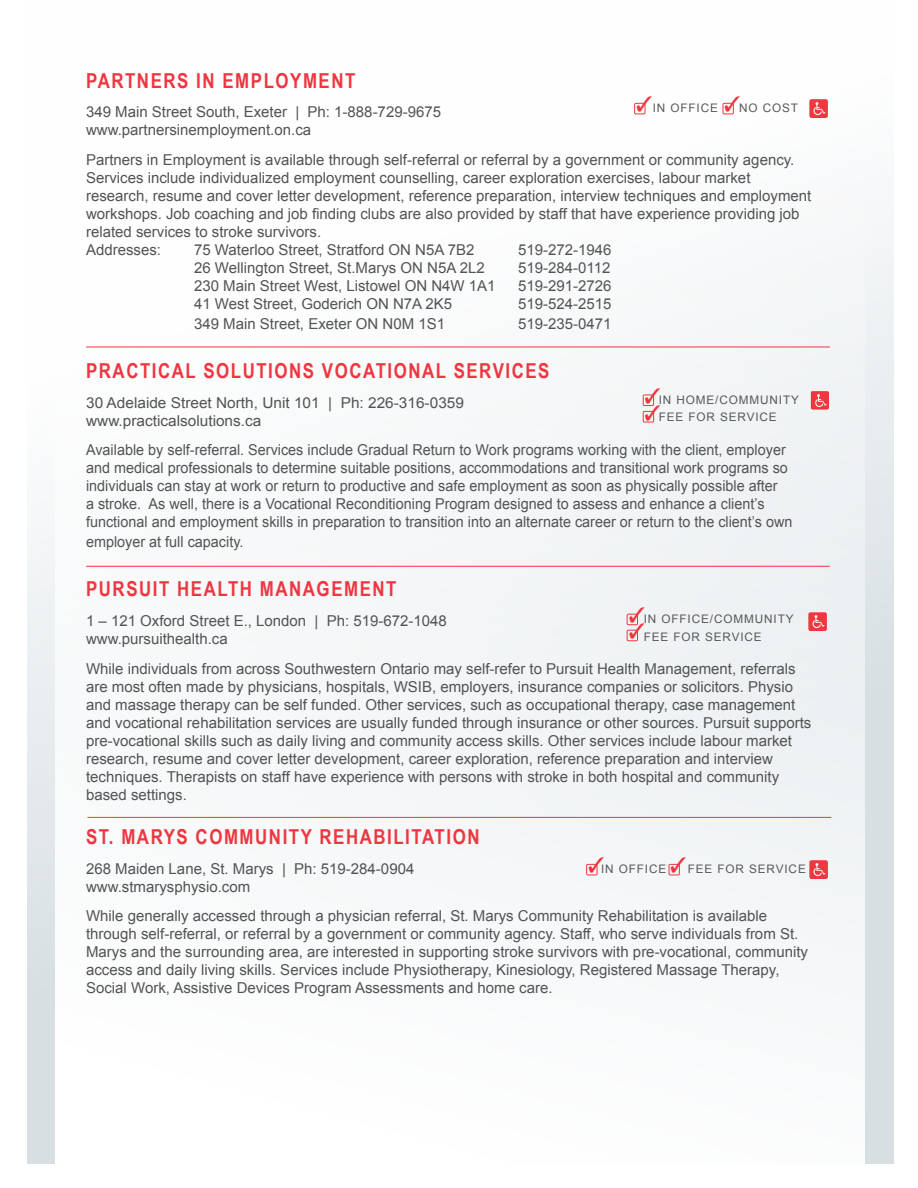
<style>
.page{position:relative;width:918px;height:1188px;background:#fff}
.page>*{position:absolute;margin:0;border:0;box-sizing:border-box;transform-origin:0 0}
.t1{font:700 20.55px "Arial Narrow";letter-spacing:.075em;color:#ee3640}
.t2{font:15px/18px "Arial";color:#535355}
.t3{font:15px/18px "Arial";color:#535355;scale:.96 1}
.t4{font:11.7px/17.7px "Arial";letter-spacing:.075em;color:#57585a}
.s1{color:#ee3640}
</style>
<div class="page">
<div style="left:27px;top:0;width:867px;height:1164px;background:linear-gradient(to bottom,#fff,#d1dadf)"></div>
<div style="left:55px;top:9px;width:810px;height:1177px;background:#f8fafa"></div>
<hr style="left:86px;top:566px;width:744px;height:1px;background:#ee3640">
<hr style="left:86px;top:347px;width:744px;height:1px;background:#ee3640">
<hr style="left:87px;top:817px;width:744px;height:1px;background:#ee3640">
<img style="left:808px;top:612px;width:19px;height:19px">
<div style="left:627px;top:614px;width:11px;height:11px;border:1px solid #ee3640"></div>
<div style="left:627px;top:630px;width:11px;height:11px;border:1px solid #ee3640"></div>
<img style="left:811px;top:391px;width:18px;height:19px">
<div style="left:643px;top:395px;width:11px;height:11px;border:1px solid #ee3640"></div>
<div style="left:643px;top:411px;width:11px;height:11px;border:1px solid #ee3640"></div>
<img style="left:809px;top:99px;width:19px;height:19px">
<div style="left:723px;top:103px;width:11px;height:11px;border:1px solid #ee3640"></div>
<div style="left:634px;top:103px;width:11px;height:11px;border:1px solid #ee3640"></div>
<img style="left:809px;top:860px;width:19px;height:19px">
<div style="left:669px;top:864px;width:11px;height:11px;border:1px solid #ee3640"></div>
<div style="left:586px;top:864px;width:11px;height:11px;border:1px solid #ee3640"></div>
<svg style="left:629px;top:613px;width:9px;height:26px"></svg>
<svg style="left:645px;top:394px;width:10px;height:27px"></svg>
<h1 class="t1" style="left:86px;top:65px;width:178px">PARTNERS IN EMPLO</h1>
<h1 class="t1" style="left:290px;top:65px;width:67px">YMENT</h1>
<p class="t2" style="left:86px;top:103px;width:356px">349 Main Street South, Exeter | Ph: 1-888-729-9675 www.partnersinemployment.on.ca</p>
<p class="t2" style="left:86px;top:151px;width:727px">Partners in Employment is available through self-referral or referral by a government or community agency.<br>Services include individualized employment counselling, career exploration exercises, labour market research, resume and cover letter development, reference preparation, interview techniques and employment workshops. Job coaching and job finding clubs are also provided by staff that have experience providing job related services to stroke survivors.<br>Addresses:</p>
<p class="t4" style="left:636px;top:99px;width:164px"><span class="s1">✓</span>I n office <span class="s1">✓</span> no cost</p>
<p class="t2" style="left:194px;top:241px;width:282px">75 Waterloo Street, Stratford ON N 5A 7B2</p>
<p class="t2" style="left:518px;top:241px;width:95px">519-272-1946</p>
<p class="t2" style="left:194px;top:259px;width:292px">26 Wellington Street, St.Marys ON N 5A 2L2</p>
<p class="t2" style="left:518px;top:259px;width:94px">519-284-0112</p>
<p class="t2" style="left:194px;top:277px;width:303px">230 Main Street West, Listowel ON N4W 1A1</p>
<p class="t2" style="left:518px;top:277px;width:95px">519-291-2726</p>
<p class="t2" style="left:194px;top:295px;width:260px">41 West Street, Goderich ON N 7A 2K5</p>
<p class="t2" style="left:518px;top:295px;width:95px">519-524-2515</p>
<p class="t2" style="left:194px;top:314px;width:252px">349 Main Street, Exeter ON N 0M 1S1</p>
<p class="t2" style="left:518px;top:314px;width:95px">519-235-0471</p>
<h1 class="t1" style="left:86px;top:355px;width:27px">PRAC</h1>
<h1 class="t1" style="left:140px;top:355px;width:24px">TICAL</h1>
<h1 class="t1" style="left:203px;top:355px;width:77px">SOLUTIONS</h1>
<h1 class="t1" style="left:322px;top:355px;width:15px">VOCA</h1>
<h1 class="t1" style="left:376px;top:355px;width:25px">TIONAL</h1>
<h1 class="t1" style="left:454px;top:355px;width:92px">SERVICES</h1>
<p class="t2" style="left:86px;top:394px;width:379px">30 Adelaide Street North, U nit 101 | Ph: 226-316-0359 www.practicalsolutions.ca</p>
<p class="t3" style="left:86px;top:441px;width:737px">Available by self-referral. Services include Gradual Return to Work programs working with the client, employer and medical professionals to determine suitable positions, accommodations and transitional work programs so individuals can stay at work or return to productive and safe employment as soon as physically possible after<br>a stroke. As well, there is a Vocational Reconditioning Program designed to assess and enhance a client’s functional and employment skills in preparation to transition into an alternate career or return to the client’s own</p>
<p class="t3" style="left:86px;top:533px;width:165px">employer at full capacity.</p>
<h1 class="t1" style="left:86px;top:573px;width:189px">PURSUIT HEALTH MANA</h1>
<h1 class="t1" style="left:317px;top:573px;width:81px">GEMENT</h1>
<p class="t2" style="left:86px;top:612px;width:362px">1 – 121 Oxford Street E., London | Ph: 519-672-1048 www.pursuithealth.ca</p>
<p class="t2" style="left:86px;top:660px;width:727px">While individuals from across Southwestern Ontario may self-refer to Pursuit Health Management, referrals are most often made by physicians, hospitals, WSI B, employers, insurance companies or solicitors. Physio and massage therapy can be self funded. Other services, such as occupational therapy, case management and vocational rehabilitation services are usually funded through insurance or other sources. Pursuit supports pre-vocational skills such as daily living and community access skills. Other services include labour market research, resume and cover letter development, career exploration, reference preparation and interview techniques. Therapists on staff have experience with persons with stroke in both hospital and community based settings.</p>
<h1 class="t1" style="left:86px;top:821px;width:50px">ST. MAR</h1>
<h1 class="t1" style="left:164px;top:821px;width:194px">YS COMMUNITY REHABILI</h1>
<h1 class="t1" style="left:412px;top:821px;width:47px">TATION</h1>
<p class="t2" style="left:86px;top:859px;width:330px">268 Maiden Lane, St. Marys | Ph: 519-284-0904 www.stmarysphysio.com</p>
<p class="t2" style="left:86px;top:907px;width:723px">While generally accessed through a physician referral, St. Marys Community Rehabilitation is available through self-referral, or referral by a government or community agency. Staff, who serve individuals from St.<br>Marys and the surrounding area, are interested in supporting stroke survivors with pre-vocational, community access and daily living skills. Services include Physiotherapy, Kinesiology, Registered Massage Therapy, Social Work, Assistive Devices Program Assessments and home care.</p>
<p class="t4" style="left:659px;top:391px;width:138px">I n Home/community<br>Fee for Service</p>
<p class="t4" style="left:644px;top:610px;width:148px">I n office/community<br>Fee for Service</p>
<p class="t4" style="left:588px;top:860px;width:219px"><span class="s1">✓</span>I n office <span class="s1">✓</span>Fee for service</p>
</div>
